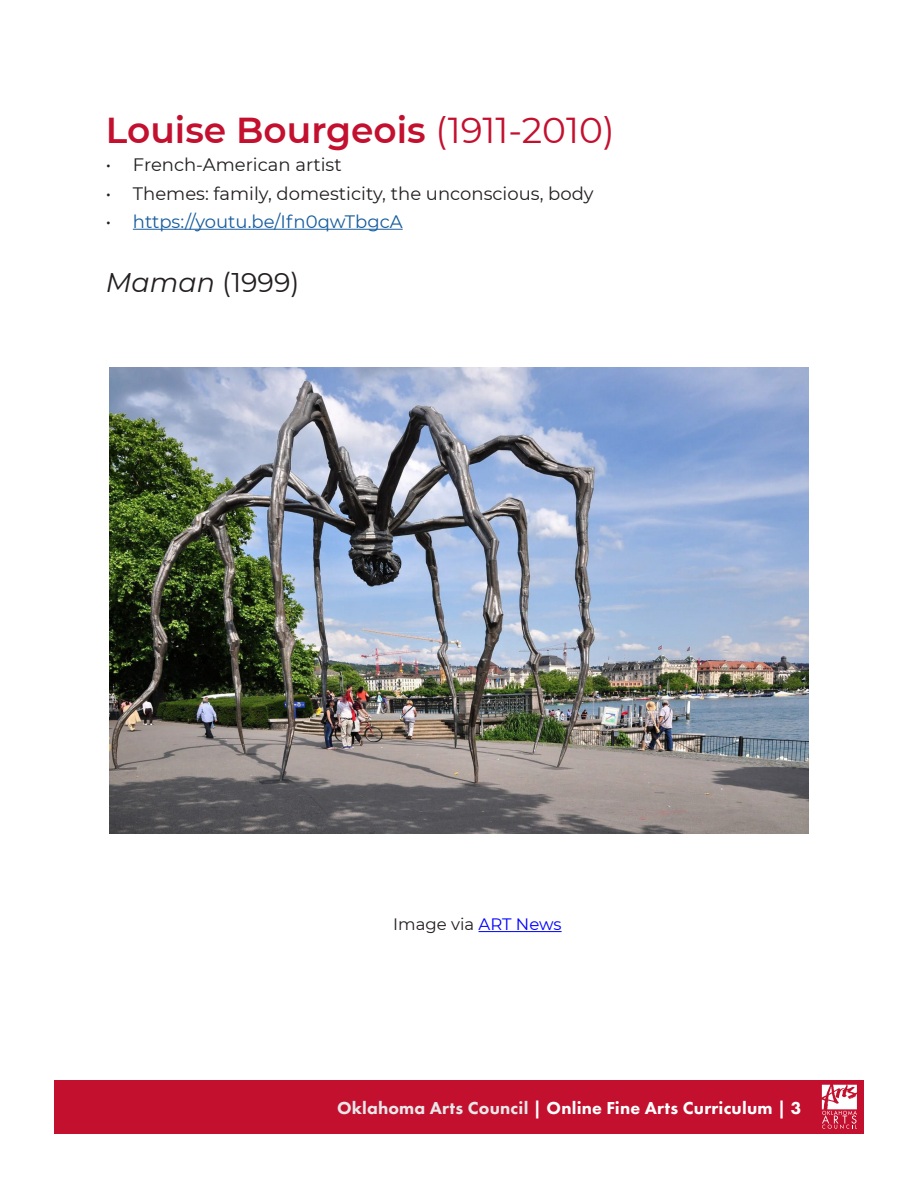
<style>
.page{position:relative;width:918px;height:1188px;background:#fff}
.page>*{position:absolute;margin:0;border:0;box-sizing:border-box;transform-origin:0 0}
.t1{font:600 36px "Montserrat";color:#c3102f}
.t2{font:27px "Montserrat";color:#231f20}
.t3{font:18px "Montserrat";color:#231f20}
.t4{font:800 18px "Futura PT";letter-spacing:.01em;color:#fff}
.t5{font:18px "Montserrat";color:#175d9e}
.Body_Text{font:16.5px "Montserrat";color:#231f20}
.s1{font-weight:400}
.s2{color:#231f20}
.s3{font-style:italic}
.s4{color:#00f}
.s5{color:#e6e7e9}
</style>
<div class="page">
<div style="left:54px;top:1080px;width:810px;height:54px;background:#c3102f"></div>
<svg style="left:822px;top:1085px;width:35px;height:44px"></svg>
<hr style="left:133px;top:229px;width:270px;height:1px;background:#175d9e">
<hr style="left:479px;top:931px;width:83px;height:1px;background:#00f">
<img style="left:109px;top:367px;width:700px;height:467px">
<p class="t1" style="left:106px;top:105px;width:510px">Louise Bourgeois <span class="s1">(1911-2010)</span></p>
<p class="t3" style="left:106px;top:152px;width:237px">• French-American artist</p>
<p class="t3" style="left:106px;top:181px;width:489px">• Themes: family, domesticity, the unconscious, body</p>
<p class="t5" style="left:106px;top:209px;width:298px"><span class="s2">•</span> https://youtu.be/Ifn0qwTbgcA</p>
<p class="t2" style="left:106px;top:264px;width:195px"><span class="s3">Maman</span> (1999)</p>
<p class="Body_Text" style="left:393px;top:913px;width:170px">Image via <span class="s4">ART News</span></p>
<p class="t4" style="left:337px;top:1097px;width:466px"><span class="s5">Oklahoma Arts Council</span> | Online Fine Arts Curriculum | 3</p>
</div>
